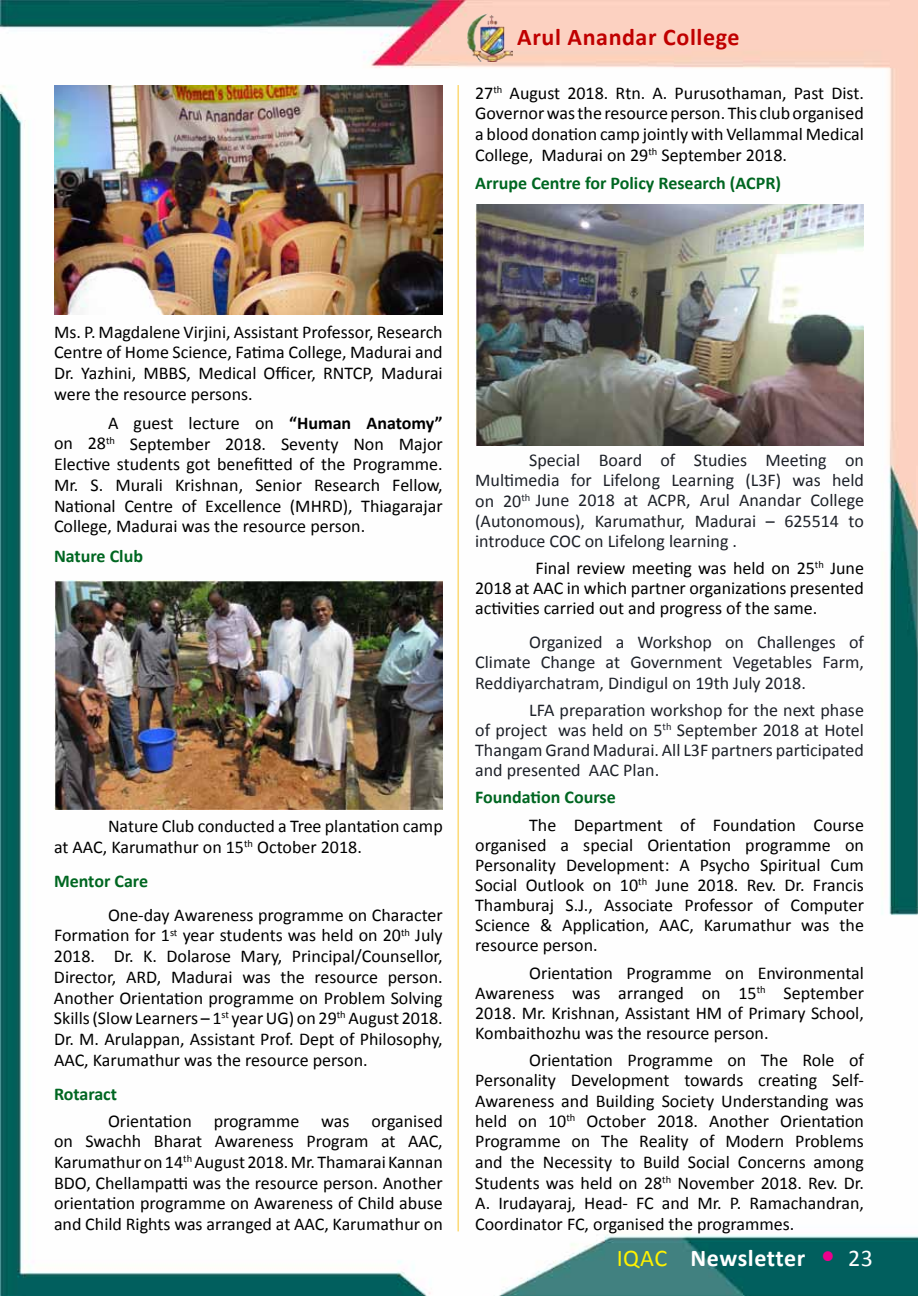
<style>
.page{position:relative;width:918px;height:1296px;background:#fff}
.page>*{position:absolute;margin:0;border:0;box-sizing:border-box;transform-origin:0 0}
.t1{font:700 24px "Calibri";letter-spacing:.025em;color:#c00000}
.t2{font:700 24px "Calibri";letter-spacing:.02em;color:#fff}
.t3{font:18px/20.7px "Calibri";color:#000;text-align:justify}
.t4{font:18px/20.1px "Calibri";color:#1d2129;text-align:justify}
.t5{font:700 18px "Calibri";color:#006621}
.s1{font-weight:700}
.s2{font-weight:400;color:#fff200}
.s3{font-weight:400;font-size:31.5px;color:#ec008c}
.s4{font-weight:400}
</style>
<div class="page">
<img style="left:0;top:0;width:918px;height:1296px">
<img style="left:468px;top:14px;width:45px;height:47px">
<img style="left:54px;top:85px;width:389px;height:230px">
<img style="left:54px;top:580px;width:389px;height:229px">
<img style="left:475px;top:205px;width:389px;height:241px">
<hr style="left:458px;top:85px;width:1px;height:1146px;background:#fff">
<h1 class="t1" style="left:517px;top:22px;width:224px">Arul Anandar College</h1>
<p class="t3" style="left:475px;top:81px;width:390px">27<sup>th</sup> August 2018. Rtn. A. Purusothaman, Past Dist.<br>Governor was the resource person. This club organised a blood donation camp jointly with Vellammal Medical College, Madurai on 29<sup>th</sup> September 2018.</p>
<p class="t5" style="left:475px;top:172px;width:307px">Arrupe Centre for Policy Research (ACPR)</p>
<p class="t3" style="left:54px;top:320px;width:390px">Ms. P. Magdalene Virjini, Assistant Professor, Research Centre of Home Science, Fatima College, Madurai and Dr. Yazhini, MBBS, Medical Officer, RNTCP, Madurai were the resource persons.</p>
<p class="t3" style="left:54px;top:412px;width:390px;text-indent:54px">A guest lecture on <span class="s1">“Human Anatomy” </span>on 28<sup>th</sup> September 2018. Seventy Non Major Elective students got benefitted of the Programme.<br>Mr. S. Murali Krishnan, Senior Research Fellow, National Centre of Excellence (MHRD), Thiagarajar College, Madurai was the resource person.</p>
<p class="t5" style="left:54px;top:545px;width:91px">Nature Club</p>
<p class="t3" style="left:54px;top:815px;width:390px;text-indent:54px">Nature Club conducted a Tree plantation camp at AAC, Karumathur on 15<sup>th</sup> October 2018.</p>
<p class="t5" style="left:54px;top:870px;width:96px">Mentor Care</p>
<p class="t3" style="left:54px;top:904px;width:390px;text-indent:54px">One-day Awareness programme on Character Formation for 1<sup>st</sup> year students was held on 20<sup>th</sup> July 2018. Dr. K. Dolarose Mary, Principal/Counsellor, Director, ARD, Madurai was the resource person.<br>Another Orientation programme on Problem Solving Skills (Slow Learners – 1<sup>st</sup> year UG) on 29<sup>th</sup> August 2018.<br>Dr. M. Arulappan, Assistant Prof. Dept of Philosophy, AAC, Karumathur was the resource person.</p>
<p class="t5" style="left:54px;top:1082px;width:65px">Rotaract</p>
<p class="t3" style="left:54px;top:1109px;width:390px;text-indent:54px">Orientation programme was organised on Swachh Bharat Awareness Program at AAC, Karumathur on 14<sup>th</sup> August 2018. Mr. Thamarai Kannan BDO, Chellampatti was the resource person. Another orientation programme on Awareness of Child abuse and Child Rights was arranged at AAC, Karumathur on</p>
<p class="t4" style="left:475px;top:449px;width:390px;text-indent:54px">Special Board of Studies Meeting on Multimedia for Lifelong Learning (L3F) was held on 20<sup>th</sup> June 2018 at ACPR, Arul Anandar College (Autonomous), Karumathur, Madurai – 625514 to introduce COC on Lifelong learning .</p>
<p class="t3" style="left:475px;top:557px;width:390px;line-height:20.1px;text-indent:60px">Final review meeting was held on 25<sup>th</sup> June 2018 at AAC in which partner organizations presented activities carried out and progress of the same.</p>
<p class="t4" style="left:475px;top:631px;width:390px;text-indent:54px">Organized a Workshop on Challenges of Climate Change at Government Vegetables Farm, Reddiyarchatram, Dindigul on 19th July 2018.</p>
<p class="t4" style="left:475px;top:699px;width:390px;text-indent:54px">LFA preparation workshop for the next phase of project was held on 5<sup>th</sup> September 2018 at Hotel Thangam Grand Madurai. All L3F partners participated and presented AAC Plan.</p>
<p class="t5" style="left:475px;top:786px;width:142px">Foundation Course</p>
<p class="t3" style="left:475px;top:814px;width:390px;line-height:20.1px;text-indent:54px">The Department of Foundation Course organised a special Orientation programme on Personality Development: A Psycho Spiritual Cum Social Outlook on 10<sup>th</sup> June 2018. Rev. Dr. Francis Thamburaj S.J., Associate Professor of Computer Science &amp; Application, AAC, Karumathur was the resource person.</p>
<p class="t3" style="left:475px;top:962px;width:390px;line-height:20.1px;text-indent:54px">Orientation Programme on Environmental Awareness was arranged on 15<sup>th</sup> September 2018. Mr. Krishnan, Assistant HM of Primary School, Kombaithozhu was the resource person.</p>
<p class="t3" style="left:475px;top:1049px;width:390px;text-indent:54px">Orientation Programme on The Role of Personality Development towards creating Self-Awareness and Building Society Understanding was held on 10<sup>th</sup> October 2018. Another Orientation Programme on The Reality of Modern Problems and the Necessity to Build Social Concerns among Students was held on 28<sup>th</sup> November 2018. Rev. Dr.<br>A. Irudayaraj, Head- FC and Mr. P. Ramachandran, Coordinator FC, organised the programmes.</p>
<h1 class="t2" style="left:617px;top:1243px;width:258px"><span class="s2">IQAC</span> Newsletter <span class="s3">•</span> <span class="s4">23</span></h1>
</div>
